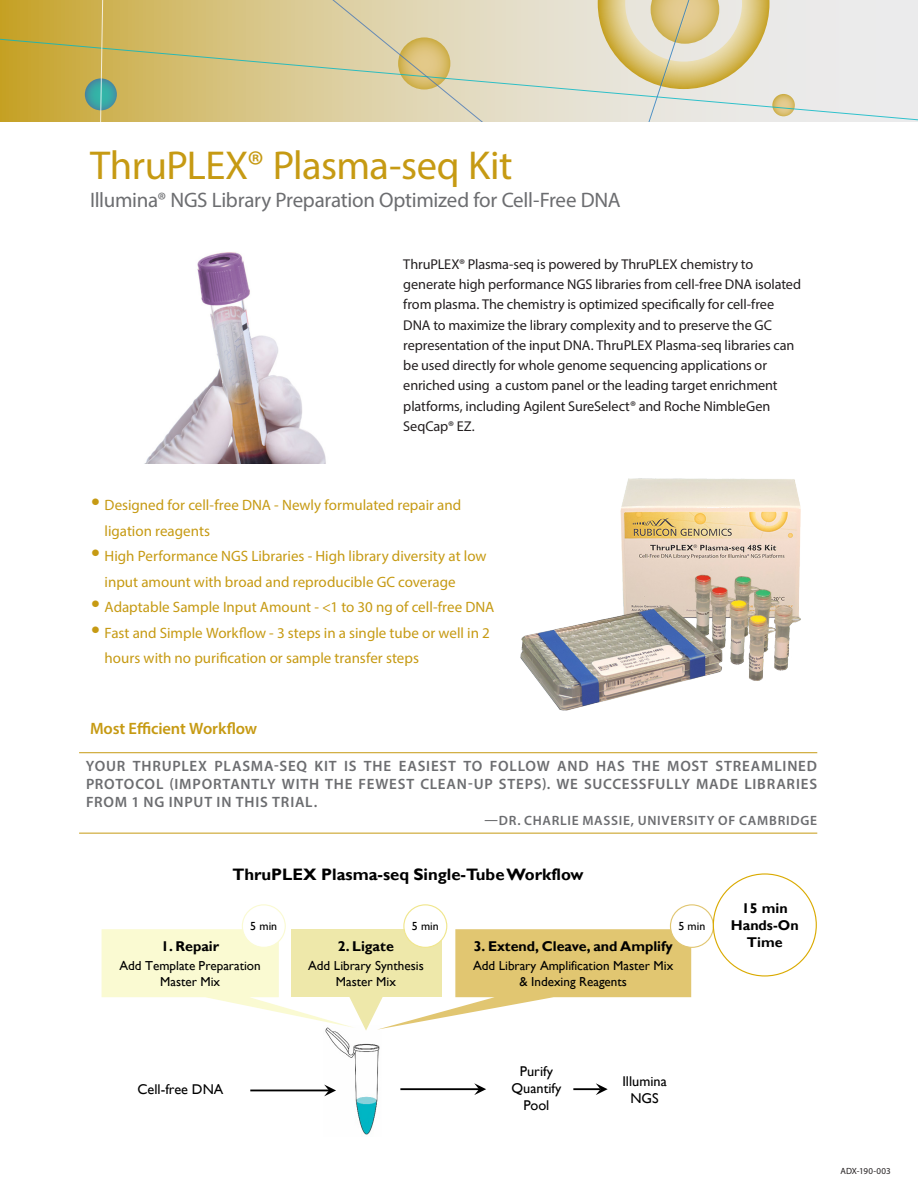
<style>
.page{position:relative;width:918px;height:1188px;background:#fff}
.page>*{position:absolute;margin:0;border:0;box-sizing:border-box;transform-origin:0 0}
.head{font:40.5px "Myriad Pro";letter-spacing:-.015em;color:#c69a13}
.subhead{font:21px "Myriad Pro";letter-spacing:-.015em;color:#6c6d70}
.t1{font:700 16.5px "Gill Sans";color:#000}
.subhead_2{font:600 16.5px "Myriad Pro";letter-spacing:-.01em;color:#c69a13}
.t2{font:15px/25.5px "Myriad Pro";color:#c69a13}
.quote_text{font:600 15px/18px "Myriad Pro";letter-spacing:.055em;color:#6c6d70;text-align:justify}
.body_text{font:14.25px/20.2px "Myriad Pro";letter-spacing:-.005em;color:#231f20}
.t3{font:700 14.1px/17px "Gill Sans";color:#000;text-align:center}
.t4{font:14.1px/17px "Gill Sans";color:#000;text-align:center}
.quote_name{font:600 13.5px "Myriad Pro";letter-spacing:.055em;color:#6c6d70}
.t5{font:13.05px/15.6px "Gill Sans";color:#000;text-align:center}
.t6{font:11.7px "Gill Sans";color:#000}
.t7{font:9px "Myriad Pro";letter-spacing:.005em;color:#231f20}
.s1{font-size:31.5px}
</style>
<div class="page">
<img style="left:144px;top:252px;width:182px;height:212px">
<hr style="left:79px;top:752px;width:738px;height:1px;background:#c69a13">
<hr style="left:79px;top:833px;width:738px;height:1px;background:#c69a13">
<img style="left:323px;top:1031px;width:57px;height:104px">
<hr style="left:400px;top:1088px;width:79px;height:2px;background:#000">
<svg style="left:474px;top:1083px;width:12px;height:12px"></svg>
<hr style="left:573px;top:1088px;width:28px;height:2px;background:#000">
<svg style="left:596px;top:1083px;width:12px;height:12px"></svg>
<hr style="left:250px;top:1090px;width:79px;height:1px;background:#000">
<svg style="left:324px;top:1085px;width:12px;height:11px"></svg>
<svg style="left:102px;top:929px;width:589px;height:102px"></svg>
<div style="left:291px;top:929px;width:150px;height:68px;background:#eee8aa"></div>
<div style="left:242px;top:905px;width:43px;height:42px;background:#fff;border-radius:50%"></div>
<div style="left:242px;top:904px;width:44px;height:44px;border:1px solid #fafad2;border-radius:50%"></div>
<div style="left:404px;top:905px;width:43px;height:42px;background:#fff;border-radius:50%"></div>
<div style="left:403px;top:904px;width:44px;height:44px;border:1px solid #f0e68c;border-radius:50%"></div>
<div style="left:670px;top:905px;width:43px;height:42px;background:#fff;border-radius:50%"></div>
<div style="left:670px;top:904px;width:44px;height:44px;border:1px solid #e1c671;border-radius:50%"></div>
<img style="left:520px;top:478px;width:281px;height:233px">
<svg style="left:0;top:0;width:918px;height:37px;background:#d0b760"></svg>
<svg style="left:0;top:37px;width:918px;height:85px;background:#cbb664"></svg>
<svg style="left:232px;top:0;width:665px;height:122px;background:#dfd7b8"></svg>
<svg style="left:95px;top:0;width:9px;height:122px"></svg>
<svg style="left:425px;top:0;width:344px;height:122px;background:#e0d8ba"></svg>
<p class="head" style="left:90px;top:140px;width:424px">ThruPLEX® Plasma-seq Kit</p>
<p class="subhead" style="left:90px;top:187px;width:532px">Illumina® NGS Library Preparation Optimized for Cell-Free DNA</p>
<p class="body_text" style="left:403px;top:254px;width:399px">ThruPLEX® Plasma-seq is powered by ThruPLEX chemistry to generate high performance NGS libraries from cell-free DNA isolated from plasma. The chemistry is optimized specifically for cell-free DNA to maximize the library complexity and to preserve the GC representation of the input DNA. ThruPLEX Plasma-seq libraries can be used directly for whole genome sequencing applications or enriched using a custom panel or the leading target enrichment platforms, including Agilent SureSelect® and Roche NimbleGen SeqCap® EZ.</p>
<p class="t2" style="left:105px;top:492px;width:358px;text-indent:-13px"><span class="s1">•</span> Designed for cell-free DNA - Newly formulated repair and ligation reagents</p>
<p class="t2" style="left:105px;top:543px;width:383px;text-indent:-13px"><span class="s1">•</span> High Performance NGS Libraries - High library diversity at low input amount with broad and reproducible GC coverage</p>
<p class="t2" style="left:91px;top:594px;width:405px"><span class="s1">•</span> Adaptable Sample Input Amount - &lt;1 to 30 ng of cell-free DNA</p>
<p class="t2" style="left:105px;top:620px;width:387px;text-indent:-13px"><span class="s1">•</span> Fast and Simple Workflow - 3 steps in a single tube or well in 2 hours with no purification or sample transfer steps</p>
<p class="subhead_2" style="left:90px;top:718px;width:169px">Most Efficient Workflow</p>
<p class="quote_text" style="left:86px;top:757px;width:733px">YOUR THRUPLEX PLASMA-SEQ KIT IS THE EASIEST TO FOLLOW AND HAS THE MOST STREAMLINED PROTOCOL (IMPORTANTLY WITH THE FEWEST CLEAN-UP STEPS). WE SUCCESSFULLY MADE LIBRARIES FROM 1 NG INPUT IN THIS TRIAL.</p>
<p class="quote_name" style="left:485px;top:812px;width:334px">—DR. CHARLIE MASSIE, UNIVERSITY OF CAMBRIDGE</p>
<p class="t1" style="left:232px;top:864px;width:353px">ThruPLEX Plasma-seq Single-Tube Workflow</p>
<p class="t6" style="left:250px;top:920px;width:28px">5 min</p>
<p class="t6" style="left:412px;top:920px;width:28px">5 min</p>
<p class="t6" style="left:678px;top:920px;width:28px">5 min</p>
<p class="t3" style="left:161px;top:938px;width:60px">1. Repair</p>
<p class="t5" style="left:119px;top:958px;width:143px">Add Template Preparation<br>Master Mix</p>
<p class="t3" style="left:338px;top:938px;width:58px">2. Ligate</p>
<p class="t5" style="left:308px;top:958px;width:117px">Add Library Synthesis<br>Master Mix</p>
<p class="t3" style="left:474px;top:938px;width:200px">3. Extend, Cleave, and Amplify</p>
<p class="t5" style="left:473px;top:958px;width:202px">Add Library Amplification Master Mix &amp; Indexing Reagents</p>
<p class="t3" style="left:731px;top:900px;width:69px">15 min<br>Hands-On<br>Time</p>
<p class="t4" style="left:512px;top:1063px;width:51px">Purify<br>Quantify<br>Pool</p>
<p class="t4" style="left:137px;top:1081px;width:87px">Cell-free DNA</p>
<p class="t4" style="left:622px;top:1073px;width:46px">Illumina<br>NGS</p>
<p class="t7" style="left:840px;top:1166px;width:52px">ADX-190-003</p>
</div>
